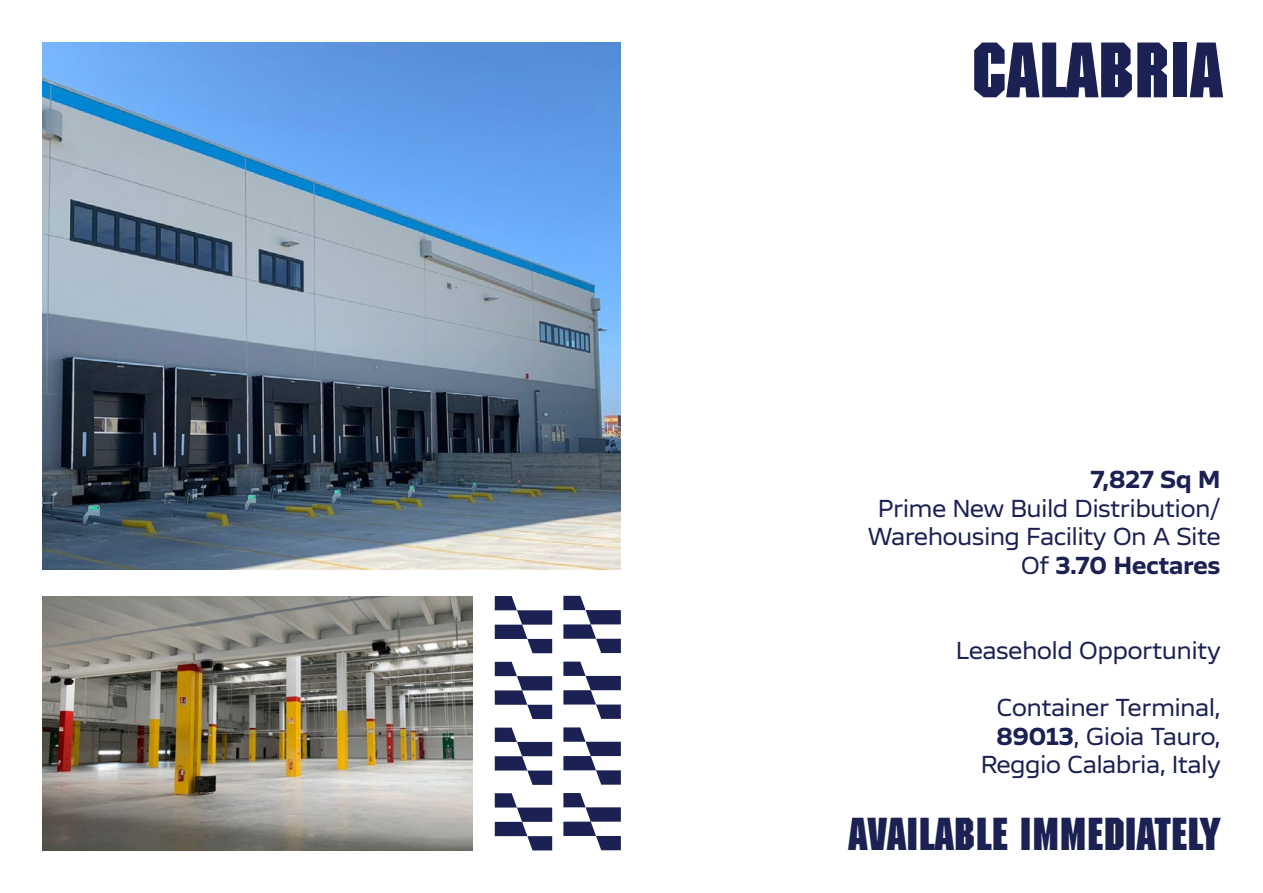
<style>
.page{position:relative;width:1263px;height:893px;background:#fff}
.page>*{position:absolute;margin:0;border:0;box-sizing:border-box;transform-origin:0 0}
.t1{font:700 76.35px "Machine Std";letter-spacing:-.005em;color:#1b2152}
.t2{font:700 45px "Machine Std";color:#1b2152}
.t3{font:25.5px/28.5px "Scandium";color:#1b2152;text-align:right}
.t4{font:700 25.5px "Scandium";color:#1b2152}
.s1{font-weight:700}
</style>
<div class="page">
<svg style="left:563px;top:596px;width:58px;height:57px"></svg>
<svg style="left:563px;top:662px;width:58px;height:57px"></svg>
<svg style="left:495px;top:596px;width:57px;height:57px"></svg>
<svg style="left:495px;top:662px;width:57px;height:57px"></svg>
<svg style="left:563px;top:727px;width:58px;height:58px"></svg>
<svg style="left:495px;top:728px;width:57px;height:57px"></svg>
<svg style="left:563px;top:793px;width:58px;height:57px"></svg>
<svg style="left:495px;top:793px;width:57px;height:57px"></svg>
<img style="left:43px;top:43px;width:578px;height:527px">
<img style="left:43px;top:596px;width:429px;height:254px">
<h1 class="t1" style="left:971px;top:25px;width:253px">CALABRIA</h1>
<p class="t4" style="left:1091px;top:460px;width:131px">7,827 Sq M</p>
<p class="t3" style="left:868px;top:492px;width:354px">Prime New Build Distribution/<br>Warehousing Facility On A Site<br>Of <span class="s1">3.70 Hectares</span></p>
<p class="t3" style="left:956px;top:634px;width:266px">Leasehold Opportunity</p>
<p class="t3" style="left:981px;top:691px;width:241px">Container Terminal,<br><span class="s1">89013</span>, Gioia Tauro,<br>Reggio Calabria, Italy</p>
<h2 class="t2" style="left:848px;top:808px;width:374px">AVAILABLE IMMEDIATELY</h2>
</div>
